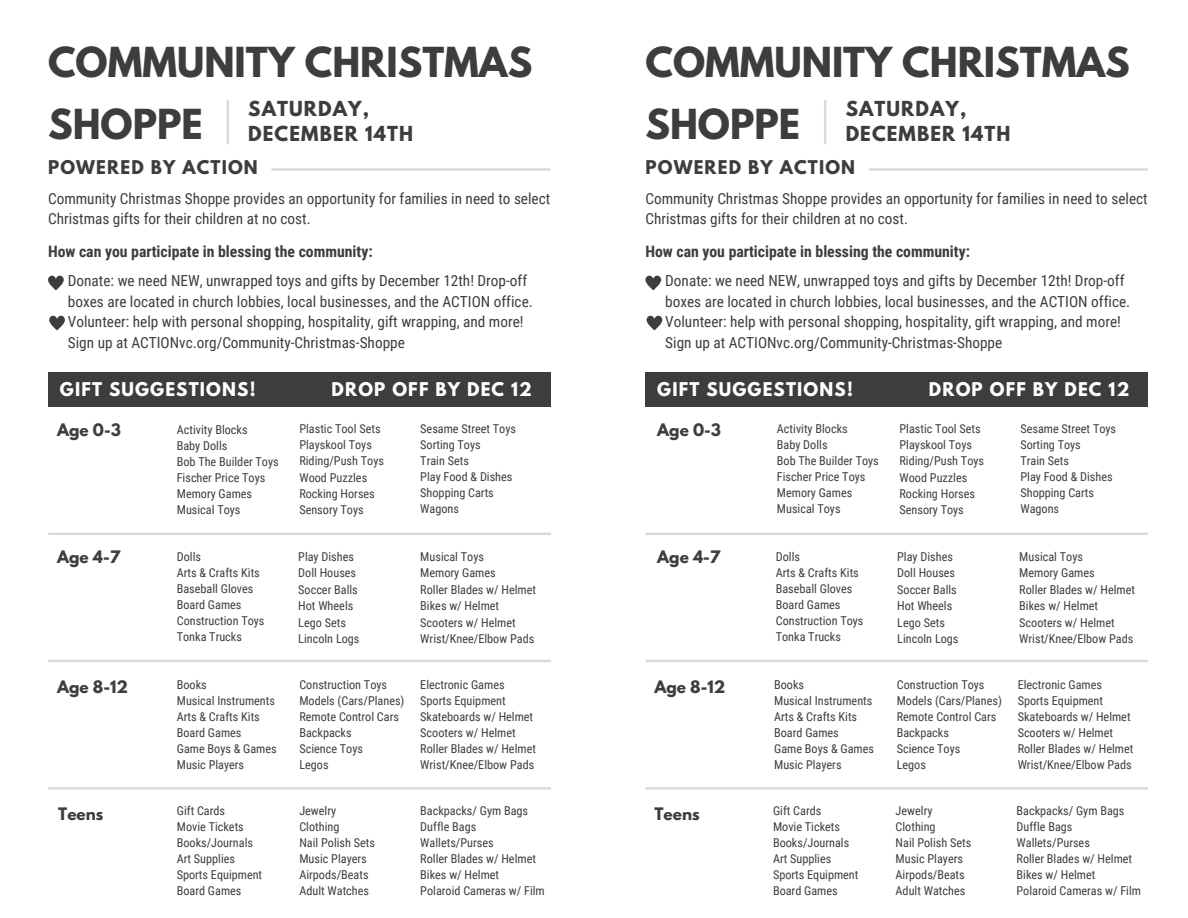
<style>
.page{position:relative;width:1188px;height:918px;background:#fff}
.page>*{position:absolute;margin:0;border:0;box-sizing:border-box;transform-origin:0 0}
.t1{font:700 36.6px/62.2px "League Spartan";color:#3d3d3d}
.t2{font:700 18.3px/24.9px "League Spartan";letter-spacing:.06em;color:#3d3d3d}
.t3{font:700 16.8px "League Spartan";letter-spacing:.07em;color:#fff}
.t4{font:700 16.8px "League Spartan";letter-spacing:.07em;color:#3d3d3d}
.t5{font:700 15.75px "Roboto Condensed";color:#3d3d3d}
.t6{font:15.3px/20.5px "Roboto Condensed";color:#3d3d3d}
.t7{font:700 15.3px "League Spartan";color:#3d3d3d}
.t8{font:12.15px/16px "Roboto Condensed";color:#3d3d3d}
</style>
<div class="page">
<div style="left:48px;top:372px;width:503px;height:35px;background:#3d3d3d"></div>
<svg style="left:227px;top:100px;width:2px;height:44px"></svg>
<svg style="left:271px;top:168px;width:279px;height:3px"></svg>
<svg style="left:48px;top:276px;width:16px;height:14px"></svg>
<svg style="left:49px;top:316px;width:16px;height:14px"></svg>
<svg style="left:48px;top:533px;width:503px;height:2px"></svg>
<svg style="left:48px;top:660px;width:503px;height:2px"></svg>
<svg style="left:48px;top:787px;width:503px;height:3px;background:#dfdfdf"></svg>
<div style="left:646px;top:372px;width:502px;height:35px;background:#3d3d3d"></div>
<svg style="left:824px;top:100px;width:2px;height:44px"></svg>
<svg style="left:869px;top:168px;width:279px;height:3px"></svg>
<svg style="left:645px;top:276px;width:16px;height:14px"></svg>
<svg style="left:647px;top:316px;width:15px;height:14px"></svg>
<svg style="left:645px;top:533px;width:503px;height:2px"></svg>
<svg style="left:645px;top:660px;width:503px;height:2px"></svg>
<svg style="left:645px;top:787px;width:503px;height:3px;background:#dfdfdf"></svg>
<h1 class="t1" style="left:48px;top:36px;width:486px">COMMUNITY CHRISTMAS<br>SHOPPE</h1>
<h2 class="t2" style="left:248px;top:99px;width:166px">SATURDAY,<br>DECEMBER 14TH</h2>
<h3 class="t4" style="left:48px;top:159px;width:211px">POWERED BY ACTION</h3>
<p class="t6" style="left:48px;top:188px;width:504px">Community Christmas Shoppe provides an opportunity for families in need to select<br>Christmas gifts for their children at no cost.</p>
<h1 class="t1" style="left:645px;top:36px;width:486px">COMMUNITY CHRISTMAS<br>SHOPPE</h1>
<h2 class="t2" style="left:846px;top:99px;width:166px">SATURDAY,<br>DECEMBER 14TH</h2>
<h3 class="t4" style="left:645px;top:159px;width:211px">POWERED BY ACTION</h3>
<p class="t6" style="left:645px;top:188px;width:504px">Community Christmas Shoppe provides an opportunity for families in need to select<br>Christmas gifts for their children at no cost.</p>
<p class="t5" style="left:48px;top:242px;width:326px">How can you participate in blessing the community:</p>
<p class="t5" style="left:645px;top:242px;width:326px">How can you participate in blessing the community:</p>
<p class="t6" style="left:68px;top:271px;width:466px">Donate: we need NEW, unwrapped toys and gifts by December 12th! Drop-off boxes are located in church lobbies, local businesses, and the ACTION office.<br>Volunteer: help with personal shopping, hospitality, gift wrapping, and more!<br>Sign up at ACTIONvc.org/Community-Christmas-Shoppe</p>
<h3 class="t3" style="left:60px;top:381px;width:197px">GIFT SUGGESTIONS!</h3>
<h3 class="t3" style="left:332px;top:381px;width:202px">DROP OFF BY DEC 12</h3>
<p class="t7" style="left:57px;top:422px;width:65px">Age 0-3</p>
<p class="t8" style="left:177px;top:422px;width:103px">Activity Blocks<br>Baby Dolls<br>Bob The Builder Toys<br>Fischer Price Toys<br>Memory Games<br>Musical Toys</p>
<p class="t8" style="left:299px;top:421px;width:86px">Plastic Tool Sets<br>Playskool Toys<br>Riding/Push Toys<br>Wood Puzzles<br>Rocking Horses<br>Sensory Toys</p>
<p class="t8" style="left:420px;top:421px;width:97px">Sesame Street Toys<br>Sorting Toys<br>Train Sets<br>Play Food &amp; Dishes<br>Shopping Carts<br>Wagons</p>
<p class="t7" style="left:57px;top:549px;width:65px">Age 4-7</p>
<p class="t8" style="left:177px;top:549px;width:89px">Dolls<br>Arts &amp; Crafts Kits<br>Baseball Gloves<br>Board Games<br>Construction Toys<br>Tonka Trucks</p>
<p class="t8" style="left:298px;top:548px;width:63px;line-height:16.5px">Play Dishes<br>Doll Houses<br>Soccer Balls<br>Hot Wheels<br>Lego Sets<br>Lincoln Logs</p>
<p class="t8" style="left:420px;top:548px;width:117px;line-height:16.5px">Musical Toys<br>Memory Games<br>Roller Blades w/ Helmet<br>Bikes w/ Helmet<br>Scooters w/ Helmet<br>Wrist/Knee/Elbow Pads</p>
<p class="t7" style="left:57px;top:679px;width:72px">Age 8-12</p>
<p class="t8" style="left:177px;top:677px;width:101px">Books<br>Musical Instruments<br>Arts &amp; Crafts Kits<br>Board Games<br>Game Boys &amp; Games<br>Music Players</p>
<p class="t8" style="left:299px;top:677px;width:107px">Construction Toys<br>Models (Cars/Planes)<br>Remote Control Cars<br>Backpacks<br>Science Toys<br>Legos</p>
<p class="t8" style="left:420px;top:677px;width:117px">Electronic Games<br>Sports Equipment<br>Skateboards w/ Helmet<br>Scooters w/ Helmet<br>Roller Blades w/ Helmet<br>Wrist/Knee/Elbow Pads</p>
<p class="t8" style="left:299px;top:802px;width:77px">Jewelry<br>Clothing<br>Nail Polish Sets<br>Music Players<br>Airpods/Beats<br>Adult Watches</p>
<p class="t8" style="left:420px;top:802px;width:126px">Backpacks/ Gym Bags<br>Duffle Bags<br>Wallets/Purses<br>Roller Blades w/ Helmet<br>Bikes w/ Helmet<br>Polaroid Cameras w/ Film</p>
<p class="t7" style="left:58px;top:806px;width:47px">Teens</p>
<p class="t8" style="left:177px;top:802px;width:87px">Gift Cards<br>Movie Tickets<br>Books/Journals<br>Art Supplies<br>Sports Equipment<br>Board Games</p>
<p class="t6" style="left:665px;top:271px;width:466px">Donate: we need NEW, unwrapped toys and gifts by December 12th! Drop-off boxes are located in church lobbies, local businesses, and the ACTION office.<br>Volunteer: help with personal shopping, hospitality, gift wrapping, and more!<br>Sign up at ACTIONvc.org/Community-Christmas-Shoppe</p>
<h3 class="t3" style="left:657px;top:381px;width:197px">GIFT SUGGESTIONS!</h3>
<h3 class="t3" style="left:929px;top:381px;width:202px">DROP OFF BY DEC 12</h3>
<p class="t7" style="left:657px;top:422px;width:65px">Age 0-3</p>
<p class="t8" style="left:777px;top:421px;width:103px">Activity Blocks<br>Baby Dolls<br>Bob The Builder Toys<br>Fischer Price Toys<br>Memory Games<br>Musical Toys</p>
<p class="t8" style="left:900px;top:421px;width:86px">Plastic Tool Sets<br>Playskool Toys<br>Riding/Push Toys<br>Wood Puzzles<br>Rocking Horses<br>Sensory Toys</p>
<p class="t8" style="left:1020px;top:421px;width:97px">Sesame Street Toys<br>Sorting Toys<br>Train Sets<br>Play Food &amp; Dishes<br>Shopping Carts<br>Wagons</p>
<p class="t7" style="left:657px;top:549px;width:65px">Age 4-7</p>
<p class="t8" style="left:776px;top:549px;width:89px">Dolls<br>Arts &amp; Crafts Kits<br>Baseball Gloves<br>Board Games<br>Construction Toys<br>Tonka Trucks</p>
<p class="t8" style="left:897px;top:548px;width:63px;line-height:16.5px">Play Dishes<br>Doll Houses<br>Soccer Balls<br>Hot Wheels<br>Lego Sets<br>Lincoln Logs</p>
<p class="t8" style="left:1019px;top:548px;width:117px;line-height:16.5px">Musical Toys<br>Memory Games<br>Roller Blades w/ Helmet<br>Bikes w/ Helmet<br>Scooters w/ Helmet<br>Wrist/Knee/Elbow Pads</p>
<p class="t8" style="left:897px;top:677px;width:107px">Construction Toys<br>Models (Cars/Planes)<br>Remote Control Cars<br>Backpacks<br>Science Toys<br>Legos</p>
<p class="t8" style="left:1018px;top:677px;width:117px">Electronic Games<br>Sports Equipment<br>Skateboards w/ Helmet<br>Scooters w/ Helmet<br>Roller Blades w/ Helmet<br>Wrist/Knee/Elbow Pads</p>
<p class="t8" style="left:896px;top:802px;width:77px">Jewelry<br>Clothing<br>Nail Polish Sets<br>Music Players<br>Airpods/Beats<br>Adult Watches</p>
<p class="t8" style="left:1017px;top:802px;width:126px">Backpacks/ Gym Bags<br>Duffle Bags<br>Wallets/Purses<br>Roller Blades w/ Helmet<br>Bikes w/ Helmet<br>Polaroid Cameras w/ Film</p>
<p class="t8" style="left:774px;top:677px;width:101px">Books<br>Musical Instruments<br>Arts &amp; Crafts Kits<br>Board Games<br>Game Boys &amp; Games<br>Music Players</p>
<p class="t8" style="left:773px;top:802px;width:87px">Gift Cards<br>Movie Tickets<br>Books/Journals<br>Art Supplies<br>Sports Equipment<br>Board Games</p>
<p class="t7" style="left:655px;top:679px;width:72px">Age 8-12</p>
<p class="t7" style="left:655px;top:806px;width:47px">Teens</p>
</div>
